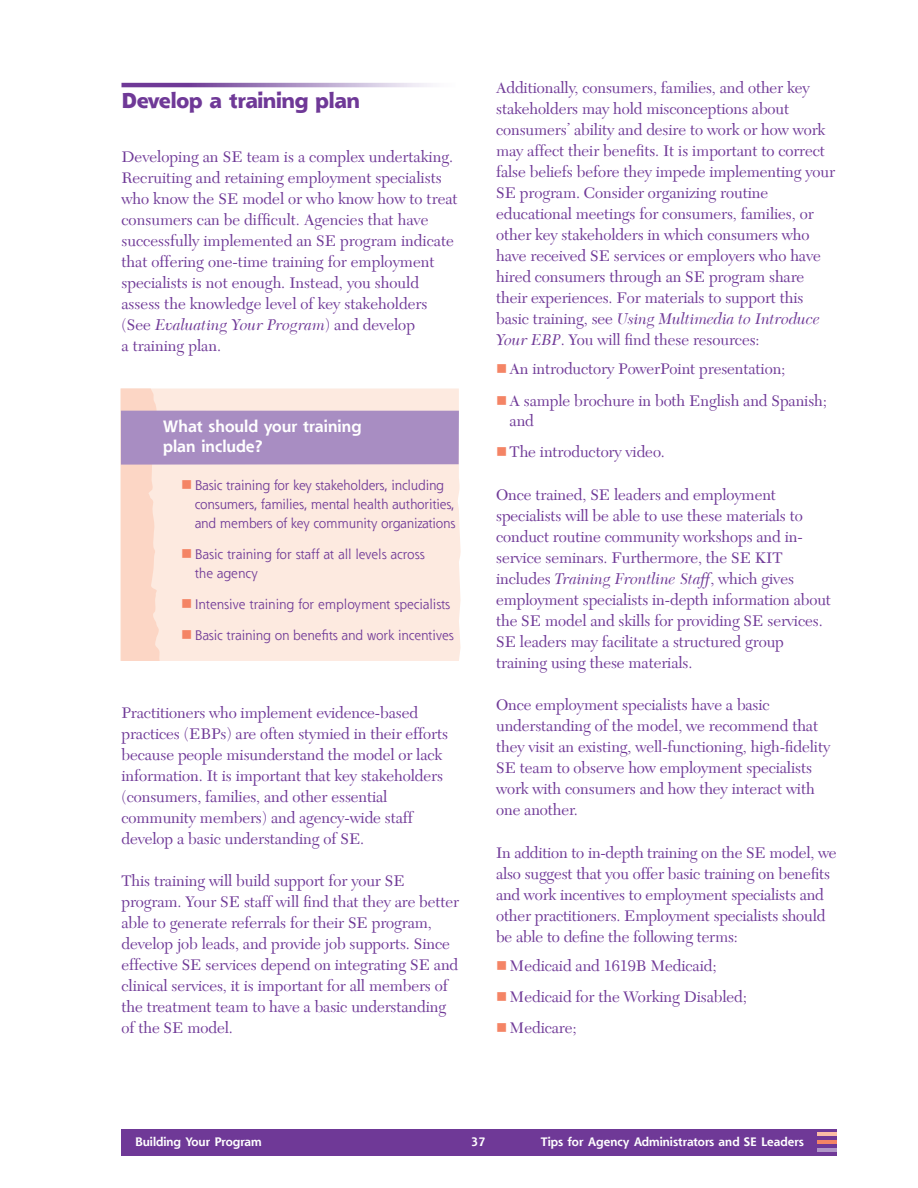
<style>
.page{position:relative;width:918px;height:1188px;background:#fff}
.page>*{position:absolute;margin:0;border:0;box-sizing:border-box;transform-origin:0 0}
.t1{font:800 21px "Shannon";letter-spacing:-.01em;color:#6f3997}
._03-body_text{font:16.2px/21px "New Caledonia";letter-spacing:-.005em;color:#6f3997}
.t2{font:700 16.2px/19.4px "Shannon";color:#fff}
.t3{font:13.5px/18.8px "Shannon";letter-spacing:-.015em;color:#6f3997}
.t4{font:700 12px "Shannon";color:#fff}
.s1{font-style:italic}
.s2{color:#f48465}
</style>
<div class="page">
<div style="left:122px;top:1129px;width:715px;height:27px;background:#6f3997"></div>
<hr style="left:818px;top:1148px;width:19px;height:3px;background:#b097c7">
<hr style="left:818px;top:1140px;width:19px;height:4px;background:#f48465">
<hr style="left:818px;top:1132px;width:19px;height:4px;background:#fabda6">
<svg style="left:122px;top:83px;width:309px;height:4px"></svg>
<div style="left:120px;top:388px;width:341px;height:273px;background:#fdeae0"></div>
<svg style="left:121px;top:388px;width:39px;height:273px;background:#fbd8c9"></svg>
<div style="left:121px;top:411px;width:338px;height:54px;background:#a88dc2"></div>
<h2 class="t1" style="left:122px;top:87px;width:240px">Develop a training plan</h2>
<p class="_03-body_text" style="left:122px;top:146px;width:338px">Developing an SE team is a complex undertaking.<br>Recruiting and retaining employment specialists who know the SE model or who know how to treat consumers can be difficult. Agencies that have successfully implemented an SE program indicate that offering one-time training for employment specialists is not enough. Instead, you should assess the knowledge level of key stakeholders (See <span class="s1">Evaluating Your Program</span>) and develop<br>a training plan.</p>
<h2 class="t2" style="left:163px;top:417px;width:200px">What should your training plan include?</h2>
<p class="t3" style="left:195px;top:476px;width:262px;text-indent:-14px"><span class="s2">■</span> Basic training for key stakeholders, including consumers, families, mental health authorities, and members of key community organizations</p>
<p class="t3" style="left:195px;top:545px;width:231px;text-indent:-14px"><span class="s2">■</span> Basic training for staff at all levels across the agency</p>
<p class="t3" style="left:181px;top:595px;width:270px"><span class="s2">■</span> Intensive training for employment specialists</p>
<p class="t3" style="left:181px;top:626px;width:274px"><span class="s2">■</span> Basic training on benefits and work incentives</p>
<p class="_03-body_text" style="left:122px;top:702px;width:328px">Practitioners who implement evidence-based practices (EBPs) are often stymied in their efforts because people misunderstand the model or lack information. It is important that key stakeholders (consumers, families, and other essential community members) and agency-wide staff develop a basic understanding of SE.</p>
<p class="_03-body_text" style="left:122px;top:871px;width:339px">This training will build support for your SE program. Your SE staff will find that they are better able to generate referrals for their SE program, develop job leads, and provide job supports. Since effective SE services depend on integrating SE and clinical services, it is important for all members of the treatment team to have a basic understanding of the SE model.</p>
<p class="_03-body_text" style="left:496px;top:78px;width:341px">Additionally, consumers, families, and other key stakeholders may hold misconceptions about consumers’ ability and desire to work or how work may affect their benefits. It is important to correct false beliefs before they impede implementing your SE program. Consider organizing routine educational meetings for consumers, families, or other key stakeholders in which consumers who have received SE services or employers who have hired consumers through an SE program share their experiences. For materials to support this basic training, see <span class="s1">Using Multimedia to Introduce Your EBP</span>. You will find these resources:</p>
<p class="_03-body_text" style="left:496px;top:359px;width:291px"><span class="s2">■</span> An introductory PowerPoint presentation;</p>
<p class="_03-body_text" style="left:510px;top:391px;width:319px;line-height:20.2px;text-indent:-14px"><span class="s2">■</span> A sample brochure in both English and Spanish; and</p>
<p class="_03-body_text" style="left:496px;top:442px;width:170px"><span class="s2">■</span> The introductory video.</p>
<p class="_03-body_text" style="left:496px;top:484px;width:336px">Once trained, SE leaders and employment specialists will be able to use these materials to conduct routine community workshops and in&shy;service seminars. Furthermore, the SE KIT includes <span class="s1">Training Frontline Staff</span>, which gives employment specialists in-depth information about the SE model and skills for providing SE services.<br>SE leaders may facilitate a structured group training using these materials.</p>
<p class="_03-body_text" style="left:496px;top:695px;width:336px">Once employment specialists have a basic understanding of the model, we recommend that they visit an existing, well-functioning, high-fidelity SE team to observe how employment specialists work with consumers and how they interact with one another.</p>
<p class="_03-body_text" style="left:496px;top:842px;width:342px">In addition to in-depth training on the SE model, we also suggest that you offer basic training on benefits and work incentives to employment specialists and other practitioners. Employment specialists should be able to define the following terms:</p>
<p class="_03-body_text" style="left:496px;top:956px;width:222px"><span class="s2">■</span> Medicaid and 1619B Medicaid;</p>
<p class="_03-body_text" style="left:496px;top:987px;width:252px"><span class="s2">■</span> Medicaid for the Working Disabled;</p>
<p class="_03-body_text" style="left:496px;top:1018px;width:82px"><span class="s2">■</span> Medicare;</p>
<p class="t4" style="left:135px;top:1135px;width:128px">Building Your Program</p>
<p class="t4" style="left:471px;top:1135px;width:16px">37</p>
<p class="t4" style="left:541px;top:1135px;width:265px">Tips for Agency Administrators and SE Leaders</p>
</div>
